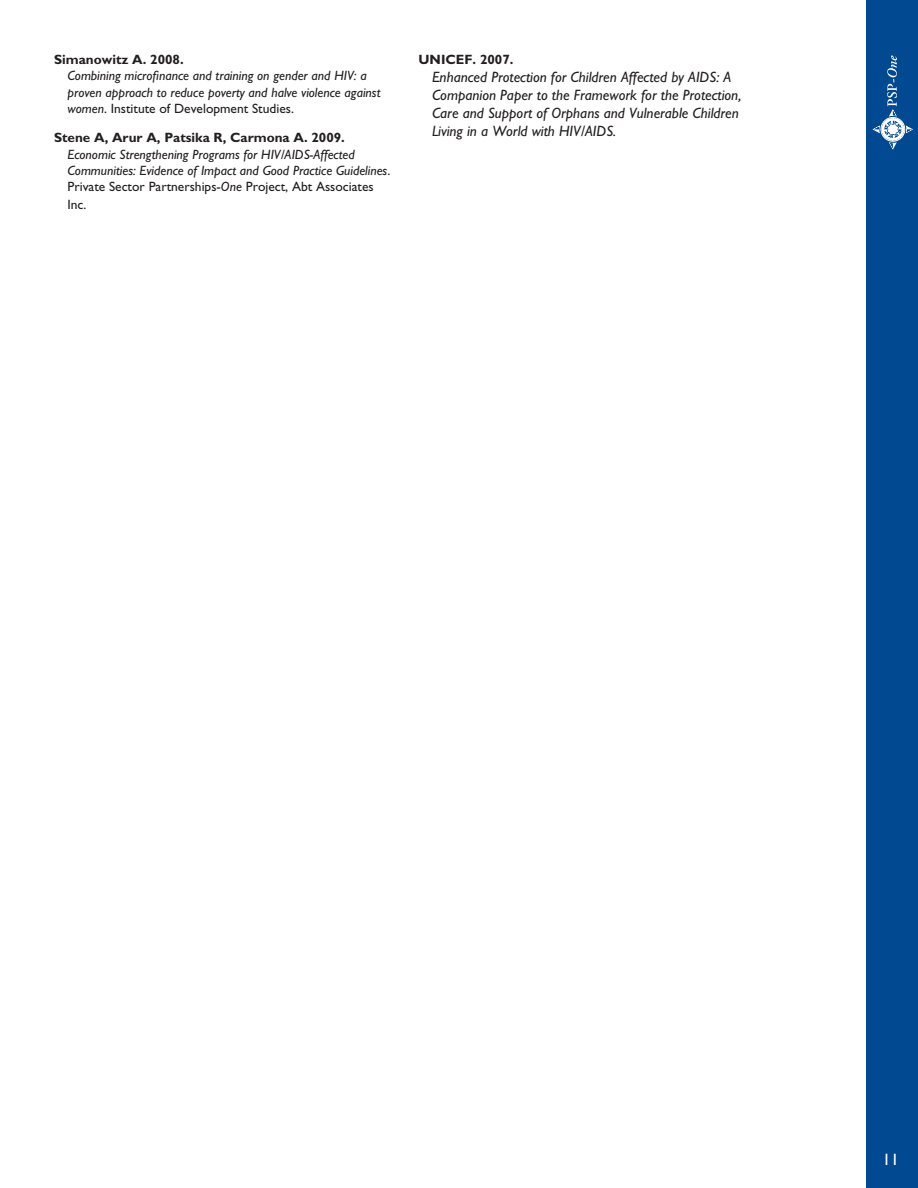
<style>
.page{position:relative;width:918px;height:1188px;background:#fff}
.page>*{position:absolute;margin:0;border:0;box-sizing:border-box;transform-origin:0 0}
.t1{font:16.5px "Gill Sans";color:#fff}
.t2{font:italic 15px/18px "Gill Sans";color:#231f20}
.t3{font:italic 13.5px/16.2px "Gill Sans";color:#231f20}
.t4{font:700 13.5px "Gill Sans";color:#231f20}
.t5{font:13.5px "Gill Sans";color:#231f20}
.s1{font-style:normal}
</style>
<div class="page">
<div style="left:866px;top:0;width:52px;height:1188px;background:#014990"></div>
<svg style="left:873px;top:55px;width:40px;height:95px"></svg>
<p class="t4" style="left:54px;top:52px;width:131px">Simanowitz A. 2008.</p>
<p class="t3" style="left:68px;top:68px;width:314px">Combining microfinance and training on gender and HIV: a proven approach to reduce poverty and halve violence against women<span class="s1">. Institute of Development Studies.</span></p>
<p class="t4" style="left:54px;top:130px;width:292px">Stene A, Arur A, Patsika R, Carmona A. 2009.</p>
<p class="t3" style="left:68px;top:146px;width:324px">Economic Strengthening Programs for HIV/AIDS-Affected<br>Communities: Evidence of Impact and Good Practice Guidelines<span class="s1">.<br>Private Sector Partnerships-</span>One <span class="s1">Project, Abt Associates</span></p>
<p class="t5" style="left:68px;top:197px;width:20px">Inc.</p>
<p class="t4" style="left:418px;top:52px;width:97px">UNICEF. 2007.</p>
<p class="t2" style="left:432px;top:68px;width:311px">Enhanced Protection for Children Affected by AIDS: A Companion Paper to the Framework for the Protection, Care and Support of Orphans and Vulnerable Children Living in a World with HIV/AIDS.</p>
<p class="t1" style="left:883px;top:1150px;width:18px">11</p>
</div>
